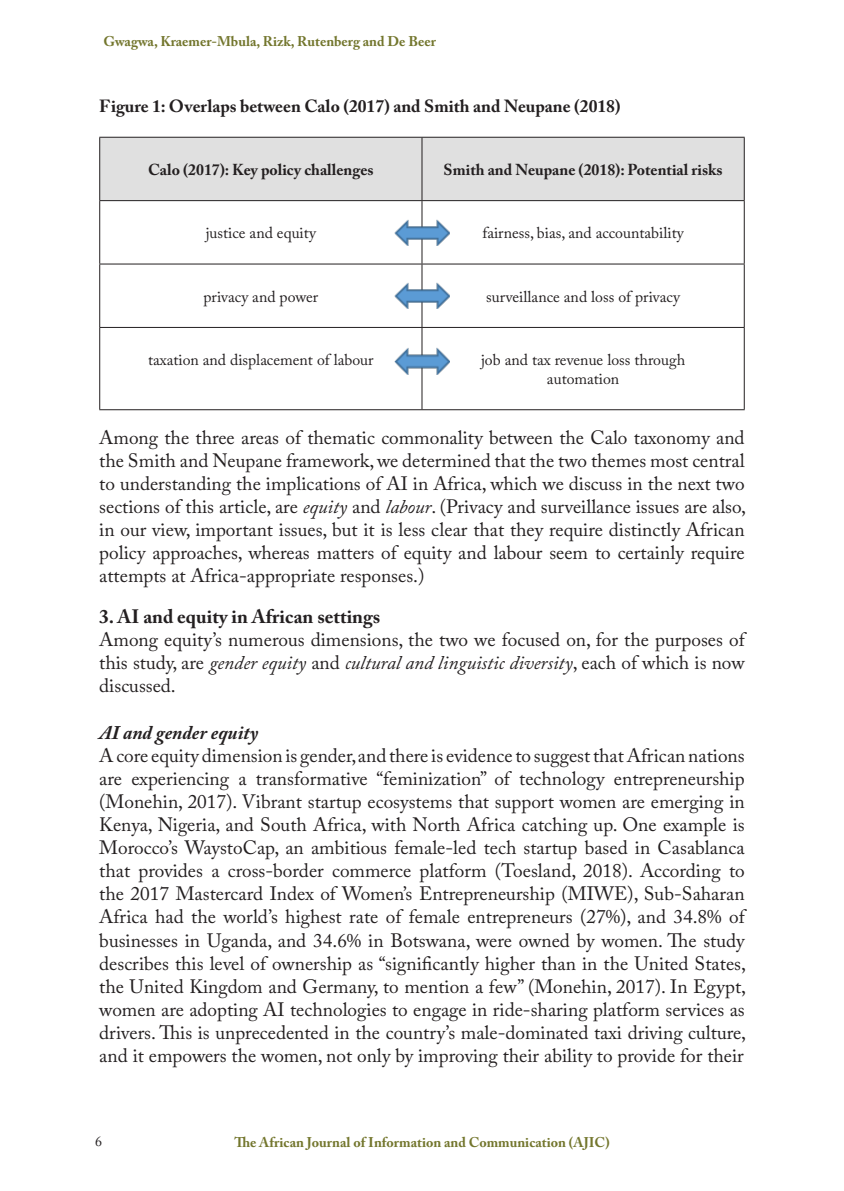
<style>
.page{position:relative;width:844px;height:1191px;background:#fff}
.page>*{position:absolute;margin:0;border:0;box-sizing:border-box;transform-origin:0 0}
.Body{font:19.25px/23.1px "Adobe Caslon Pro";color:#231f20;text-align:justify}
.Body-2{font:700 19.25px "Adobe Caslon Pro";color:#231f20}
.Body-3{font:italic 700 19.25px "Adobe Caslon Pro";color:#231f20}
.Body-4{font:700 17.5px "Adobe Caslon Pro";color:#231f20}
.Body-5{font:15.75px "Adobe Caslon Pro";color:#231f20}
.Body-6{font:700 15.75px "Adobe Caslon Pro";color:#231f20}
.t1{font:700 14px "Adobe Caslon Pro";color:#73762d}
.t2{font:14px "Adobe Caslon Pro";color:#231f20}
.s1{font-style:italic}
</style>
<div class="page">
<div style="left:100px;top:138px;width:643px;height:62px;background:#e0e0e0"></div>
<hr style="left:99px;top:137px;width:323px;height:1px;background:#231f20">
<hr style="left:99px;top:138px;width:1px;height:62px;background:#231f20">
<hr style="left:422px;top:137px;width:322px;height:1px;background:#231f20">
<hr style="left:421px;top:138px;width:1px;height:62px;background:#231f20">
<hr style="left:743px;top:138px;width:1px;height:62px;background:#231f20">
<hr style="left:99px;top:200px;width:323px;height:1px;background:#231f20">
<hr style="left:99px;top:201px;width:1px;height:63px;background:#231f20">
<hr style="left:422px;top:200px;width:322px;height:1px;background:#231f20">
<hr style="left:421px;top:201px;width:1px;height:63px;background:#231f20">
<hr style="left:743px;top:201px;width:1px;height:63px;background:#231f20">
<hr style="left:99px;top:264px;width:323px;height:1px;background:#231f20">
<hr style="left:99px;top:264px;width:1px;height:63px;background:#231f20">
<hr style="left:422px;top:264px;width:322px;height:1px;background:#231f20">
<hr style="left:421px;top:264px;width:1px;height:63px;background:#231f20">
<hr style="left:743px;top:264px;width:1px;height:63px;background:#231f20">
<hr style="left:99px;top:327px;width:323px;height:1px;background:#231f20">
<hr style="left:99px;top:328px;width:1px;height:81px;background:#231f20">
<hr style="left:422px;top:327px;width:322px;height:1px;background:#231f20">
<hr style="left:421px;top:328px;width:1px;height:81px;background:#231f20">
<hr style="left:743px;top:328px;width:1px;height:81px;background:#231f20">
<hr style="left:99px;top:409px;width:323px;height:1px;background:#231f20">
<hr style="left:422px;top:409px;width:322px;height:1px;background:#231f20">
<img style="left:395px;top:348px;width:54px;height:26px">
<img style="left:395px;top:219px;width:54px;height:27px">
<img style="left:395px;top:282px;width:54px;height:27px">
<p class="t1" style="left:103px;top:33px;width:334px">Gwagwa, Kraemer-Mbula, Rizk, Rutenberg and De Beer</p>
<p class="Body-4" style="left:99px;top:96px;width:522px">Figure 1: Overlaps between Calo (2017) and Smith and Neupane (2018)</p>
<p class="Body-6" style="left:148px;top:160px;width:227px">Calo (2017): Key policy challenges</p>
<p class="Body-6" style="left:443px;top:160px;width:280px">Smith and Neupane (2018): Potential risks</p>
<p class="Body-5" style="left:206px;top:223px;width:112px">justice and equity</p>
<p class="Body-5" style="left:482px;top:223px;width:203px">fairness, bias, and accountability</p>
<p class="Body-5" style="left:203px;top:287px;width:116px">privacy and power</p>
<p class="Body-5" style="left:486px;top:287px;width:195px">surveillance and loss of privacy</p>
<p class="Body-5" style="left:148px;top:350px;width:227px">taxation and displacement of labour</p>
<p class="Body-5" style="left:481px;top:350px;width:205px">job and tax revenue loss through</p>
<p class="Body-5" style="left:547px;top:369px;width:74px">automation</p>
<p class="Body" style="left:99px;top:425px;width:648px">Among the three areas of thematic commonality between the Calo taxonomy and the Smith and Neupane framework, we determined that the two themes most central to understanding the implications of AI in Africa, which we discuss in the next two sections of this article, are <span class="s1">equity</span> and <span class="s1">labour</span>. (Privacy and surveillance issues are also, in our view, important issues, but it is less clear that they require distinctly African policy approaches, whereas matters of equity and labour seem to certainly require attempts at Africa-appropriate responses.)</p>
<p class="Body-2" style="left:99px;top:605px;width:282px">3. AI and equity in African settings</p>
<p class="Body" style="left:99px;top:628px;width:646px">Among equity’s numerous dimensions, the two we focused on, for the purposes of this study, are <span class="s1">gender equity</span> and <span class="s1">cultural and linguistic diversity</span>, each of which is now discussed.</p>
<p class="Body-3" style="left:99px;top:720px;width:161px">AI and gender equity</p>
<p class="Body" style="left:99px;top:743px;width:648px">A core equity dimension is gender, and there is evidence to suggest that African nations are experiencing a transformative “feminization” of technology entrepreneurship (Monehin, 2017). Vibrant startup ecosystems that support women are emerging in Kenya, Nigeria, and South Africa, with North Africa catching up. One example is Morocco’s WaystoCap, an ambitious female-led tech startup based in Casablanca that provides a cross-border commerce platform (Toesland, 2018). According to the 2017 Mastercard Index of Women’s Entrepreneurship (MIWE), Sub-Saharan Africa had the world’s highest rate of female entrepreneurs (27%), and 34.8% of businesses in Uganda, and 34.6% in Botswana, were owned by women. The study describes this level of ownership as “significantly higher than in the United States, the United Kingdom and Germany, to mention a few” (Monehin, 2017). In Egypt, women are adopting AI technologies to engage in ride-sharing platform services as drivers. This is unprecedented in the country’s male-dominated taxi driving culture, and it empowers the women, not only by improving their ability to provide for their</p>
<p class="t2" style="left:95px;top:1132px;width:8px">6</p>
<p class="t1" style="left:234px;top:1133px;width:376px">The African Journal of Information and Communication (AJIC)</p>
</div>
